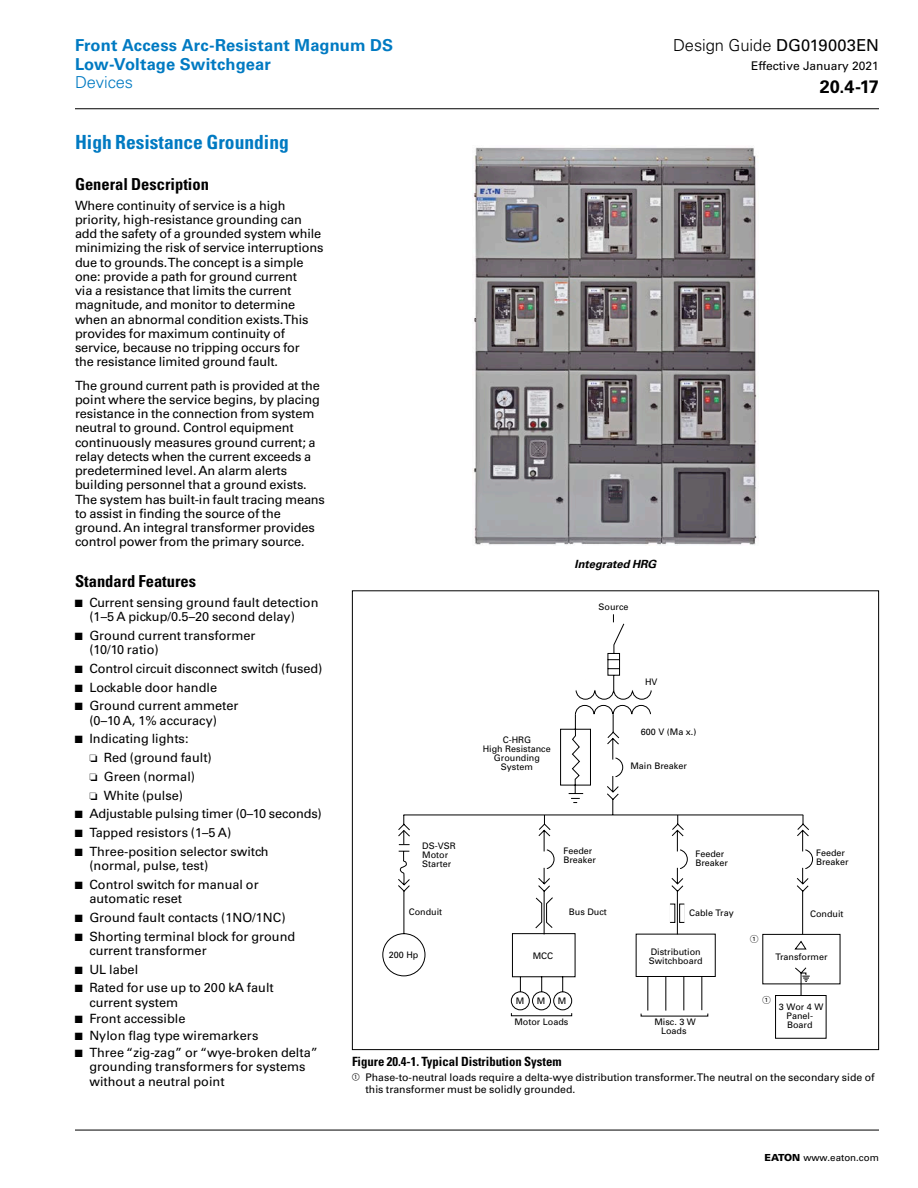
<style>
.page{position:relative;width:918px;height:1188px;background:#fff}
.page>*{position:absolute;margin:0;border:0;box-sizing:border-box;transform-origin:0 0}
.t1{font:700 condensed 19.5px "Univers LT Std";color:#007ac2}
.t2{font:700 18px "Univers LT Std";color:#000}
.t3{font:700 16.5px/18.8px "Univers LT Std";letter-spacing:.01em;color:#007ac2}
.t4{font:700 condensed 16.5px "Univers LT Std";color:#000}
.t5{font:300 16.5px "Univers LT Std";letter-spacing:-.005em;color:#000}
.t6{font:300 16.5px "Univers LT Std";letter-spacing:-.005em;color:#007ac2}
.t7{font:12.75px/14.2px "Univers LT Std";letter-spacing:-.01em;color:#000}
.t8{font:700 condensed 12.75px "Univers LT Std";color:#000}
.t9{font:12px "Univers LT Std";color:#000}
.t10{font:italic 700 11.25px "Univers LT Std";color:#000}
.t11{font:10.5px/12px "Univers LT Std";color:#000}
.t12{font:9.75px "Univers LT Std";color:#000}
.t13{font:9px/9px "Univers";color:#000}
.s1{font-weight:400}
.s2{font-family:"European Pi One";font-size:7.5px}
.s3{font-weight:900}
</style>
<div class="page">
<img style="left:473px;top:147px;width:284px;height:398px">
<svg style="left:572px;top:614px;width:80px;height:100px"></svg>
<svg style="left:382px;top:714px;width:269px;height:263px"></svg>
<svg style="left:403px;top:814px;width:237px;height:203px"></svg>
<svg style="left:640px;top:814px;width:201px;height:225px"></svg>
<svg style="left:796px;top:814px;width:17px;height:183px"></svg>
<hr style="left:75px;top:1130px;width:804px;height:1px;background:#000">
<hr style="left:75px;top:108px;width:804px;height:1px;background:#000">
<svg style="left:750px;top:935px;width:8px;height:8px"></svg>
<svg style="left:762px;top:996px;width:9px;height:8px"></svg>
<p class="t3" style="left:75px;top:36px;width:320px">Front Access Arc-Resistant Magnum DS<br>Low-Voltage Switchgear</p>
<p class="t6" style="left:75px;top:73px;width:60px">Devices</p>
<p class="t5" style="left:673px;top:35px;width:207px">Design Guide <span class="s1">DG019003EN</span></p>
<p class="t9" style="left:751px;top:59px;width:129px">Effective January 2021</p>
<h2 class="t2" style="left:820px;top:76px;width:61px">20.4-17</h2>
<h1 class="t1" style="left:75px;top:130px;width:215px">High Resistance Grounding</h1>
<p class="t4" style="left:75px;top:174px;width:136px">General Description</p>
<p class="t7" style="left:75px;top:198px;width:250px">Where continuity of service is a high priority, high-resistance grounding can add the safety of a grounded system while minimizing the risk of service interruptions due to grounds. The concept is a simple one: provide a path for ground current<br>via a resistance that limits the current magnitude, and monitor to determine when an abnormal condition exists. This provides for maximum continuity of service, because no tripping occurs for<br>the resistance limited ground fault.</p>
<p class="t7" style="left:75px;top:378px;width:252px">The ground current path is provided at the point where the service begins, by placing resistance in the connection from system neutral to ground. Control equipment continuously measures ground current; a relay detects when the current exceeds a predetermined level. An alarm alerts building personnel that a ground exists.<br>The system has built-in fault tracing means to assist in finding the source of the ground. An integral transformer provides control power from the primary source.</p>
<p class="t4" style="left:75px;top:571px;width:123px">Standard Features</p>
<p class="t7" style="left:89px;top:595px;width:231px;text-indent:-14px">■ Current sensing ground fault detection (1–5 A pickup/0.5–20 second delay)</p>
<p class="t7" style="left:89px;top:628px;width:168px;text-indent:-14px">■ Ground current transformer (10/10 ratio)</p>
<p class="t7" style="left:75px;top:661px;width:249px">■ Control circuit disconnect switch (fused)</p>
<p class="t7" style="left:75px;top:680px;width:144px">■ Lockable door handle</p>
<p class="t7" style="left:75px;top:699px;width:165px;text-align:center">■ Ground current ammeter (0–10 A, 1% accuracy)</p>
<p class="t7" style="left:89px;top:730px;width:124px;line-height:18.8px;text-indent:-14px">■ Indicating lights:<br>❏ Red (ground fault) ❏ Green (normal)<br>❏ White (pulse)</p>
<p class="t7" style="left:75px;top:807px;width:248px">■ Adjustable pulsing timer (0–10 seconds)</p>
<p class="t7" style="left:75px;top:826px;width:158px">■ Tapped resistors (1–5 A)</p>
<p class="t7" style="left:89px;top:844px;width:181px;text-indent:-14px">■ Three-position selector switch (normal, pulse, test)</p>
<p class="t7" style="left:89px;top:877px;width:171px;text-indent:-14px">■ Control switch for manual or automatic reset</p>
<p class="t7" style="left:75px;top:910px;width:212px">■ Ground fault contacts (1NO/1NC)</p>
<p class="t7" style="left:89px;top:929px;width:207px;text-indent:-14px">■ Shorting terminal block for ground current transformer</p>
<p class="t7" style="left:75px;top:962px;width:65px">■ UL label</p>
<p class="t7" style="left:89px;top:981px;width:186px;text-indent:-14px">■ Rated for use up to 200 kA fault current system</p>
<p class="t7" style="left:75px;top:1012px;width:112px">■ Front accessible</p>
<p class="t7" style="left:75px;top:1029px;width:185px">■ Nylon flag type wiremarkers</p>
<p class="t7" style="left:89px;top:1046px;width:230px;text-indent:-14px">■ Three “zig-zag” or “wye-broken delta” grounding transformers for systems without a neutral point</p>
<p class="t10" style="left:575px;top:558px;width:83px">Integrated HRG</p>
<p class="t13" style="left:422px;top:841px;width:35px">DS-VSR<br>Motor<br>Starter</p>
<p class="t13" style="left:409px;top:908px;width:35px">Conduit</p>
<p class="t13" style="left:389px;top:951px;width:31px">200 Hp</p>
<p class="t13" style="left:483px;top:735px;width:70px;text-align:center">C-HRG<br>High Resistance<br>Grounding<br>System</p>
<p class="t13" style="left:599px;top:602px;width:32px">Source</p>
<p class="t13" style="left:645px;top:677px;width:14px">HV</p>
<p class="t13" style="left:641px;top:728px;width:57px">600 V (Ma x.)</p>
<p class="t13" style="left:630px;top:761px;width:58px">Main Breaker</p>
<p class="t13" style="left:563px;top:846px;width:34px">Feeder<br>Breaker</p>
<p class="t13" style="left:695px;top:850px;width:34px">Feeder<br>Breaker</p>
<p class="t13" style="left:533px;top:952px;width:22px">MCC</p>
<p class="t13" style="left:569px;top:908px;width:39px">Bus Duct</p>
<p class="t13" style="left:689px;top:908px;width:46px">Cable Tray</p>
<p class="t13" style="left:649px;top:947px;width:55px">Distribution<br>Switchboard</p>
<p class="t13" style="left:516px;top:997px;width:10px">M</p>
<p class="t13" style="left:537px;top:997px;width:10px">M</p>
<p class="t13" style="left:558px;top:997px;width:10px">M</p>
<p class="t13" style="left:514px;top:1017px;width:55px">Motor Loads</p>
<p class="t13" style="left:654px;top:1018px;width:43px;text-align:center">Misc. 3 W<br>Loads</p>
<p class="t13" style="left:816px;top:849px;width:34px">Feeder<br>Breaker</p>
<p class="t13" style="left:810px;top:909px;width:35px">Conduit</p>
<p class="t13" style="left:775px;top:952px;width:54px">Transformer</p>
<p class="t13" style="left:779px;top:1003px;width:46px;text-align:center">3 W or 4 W<br>Panel-<br>Board</p>
<p class="t8" style="left:352px;top:1053px;width:211px">Figure 20.4-1. Typical Distribution System</p>
<p class="t11" style="left:366px;top:1071px;width:511px;text-indent:-14px"><span class="s2">a</span> Phase-to-neutral loads require a delta-wye distribution transformer. The neutral on the secondary side of this transformer must be solidly grounded.</p>
<p class="t12" style="left:765px;top:1152px;width:116px"><span class="s3">EATON</span> www.eaton.com</p>
</div>
